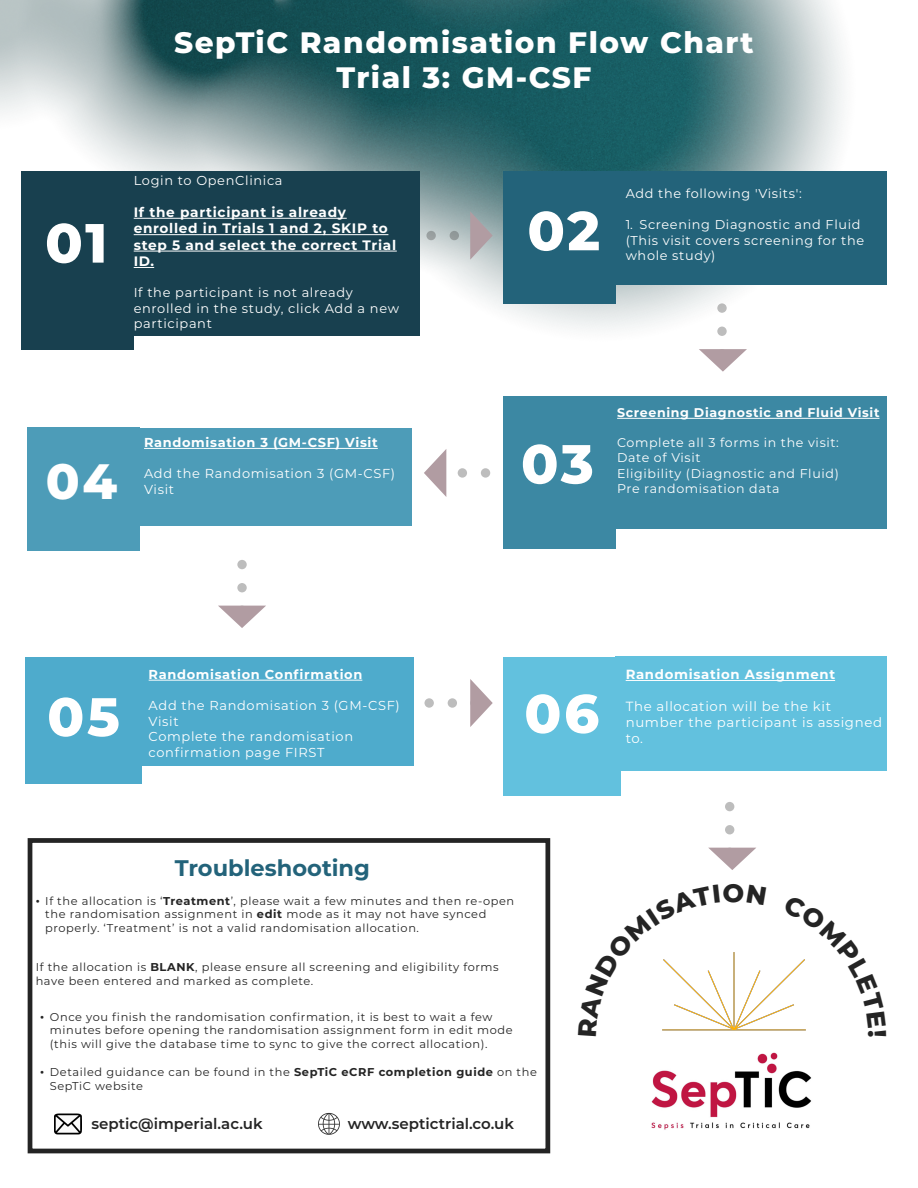
<style>
.page{position:relative;width:918px;height:1188px;background:#fff}
.page>*{position:absolute;margin:0;border:0;box-sizing:border-box;transform-origin:0 0}
.t1{font:800 55.05px "Montserrat";color:#fff}
.t2{font:800 54.75px "Montserrat";color:#fff}
.t3{font:800 54.15px "Montserrat";color:#fff}
.t4{font:800 54px "Montserrat";color:#fff}
.t5{font:800 49.65px "Montserrat";color:#fff}
.t6{font:800 29.55px/35.4px "Montserrat";letter-spacing:.05em;color:#fff;text-align:center}
.t7{font:700 22.5px "Montserrat";color:#23637a}
.t8{font:600 15px "Montserrat";color:#242424}
.t9{font:700 13.65px/16.4px "Montserrat";letter-spacing:.05em;color:#fff}
.t10{font:13.35px/15.9px "Montserrat";letter-spacing:.05em;color:#fff}
.t11{font:700 13.35px "Montserrat";letter-spacing:.05em;color:#fff}
.t12{font:12.9px/15.6px "Montserrat";letter-spacing:.05em;color:#fff}
.t13{font:700 12.9px "Montserrat";letter-spacing:.05em;color:#fff}
.t14{font:12.6px/15.1px "Montserrat";letter-spacing:.05em;color:#fff}
.t15{font:700 12.6px "Montserrat";letter-spacing:.05em;color:#fff}
.t16{font:11.4px/13.6px "Montserrat";letter-spacing:.05em;color:#242424}
.s1{font-family:"Times New Roman"}
.s2{font-weight:700}
</style>
<div class="page">
<img style="left:0;top:0;width:887px;height:664px">
<div style="left:132px;top:171px;width:288px;height:165px;background:#18404f"></div>
<div style="left:22px;top:171px;width:112px;height:178px;background:#18404f"></div>
<hr style="left:134px;top:218px;width:213px;height:1px;background:#fff">
<hr style="left:134px;top:234px;width:254px;height:1px;background:#fff">
<hr style="left:134px;top:251px;width:263px;height:1px;background:#fff">
<svg style="left:134px;top:267px;width:20px;height:1px"></svg>
<div style="left:717px;top:303px;width:10px;height:10px;background:#474747;border-radius:50%;opacity:.36"></div>
<div style="left:717px;top:327px;width:10px;height:9px;background:#474747;border-radius:50%;opacity:.36"></div>
<div style="left:614px;top:171px;width:273px;height:113px;background:#23637a"></div>
<div style="left:503px;top:171px;width:112px;height:132px;background:#23637a"></div>
<div style="left:614px;top:397px;width:273px;height:132px;background:#3c88a3"></div>
<div style="left:503px;top:397px;width:112px;height:152px;background:#3c88a3"></div>
<hr style="left:617px;top:418px;width:263px;height:1px;background:#fff">
<div style="left:139px;top:428px;width:273px;height:98px;background:#4d9cb8"></div>
<div style="left:28px;top:428px;width:112px;height:123px;background:#4d9cb8"></div>
<div style="left:237px;top:560px;width:10px;height:9px;background:#474747;border-radius:50%;opacity:.36"></div>
<div style="left:237px;top:583px;width:10px;height:9px;background:#474747;border-radius:50%;opacity:.36"></div>
<div style="left:141px;top:657px;width:273px;height:109px;background:#4eabcc"></div>
<div style="left:26px;top:657px;width:116px;height:126px;background:#4eabcc"></div>
<hr style="left:144px;top:448px;width:234px;height:1px;background:#fff">
<div style="left:615px;top:657px;width:272px;height:114px;background:#62c1de"></div>
<div style="left:503px;top:657px;width:117px;height:138px;background:#62c1de"></div>
<hr style="left:626px;top:680px;width:209px;height:1px;background:#fff">
<div style="left:28px;top:838px;width:522px;height:315px;border:5px solid #242424"></div>
<div style="left:426px;top:231px;width:10px;height:9px;background:#474747;border-radius:50%;opacity:.36"></div>
<div style="left:450px;top:231px;width:9px;height:9px;background:#92999a;border-radius:50%"></div>
<div style="left:481px;top:468px;width:9px;height:10px;background:#474747;border-radius:50%;opacity:.36"></div>
<div style="left:458px;top:468px;width:9px;height:10px;background:#474747;border-radius:50%;opacity:.36"></div>
<div style="left:424px;top:698px;width:10px;height:10px;background:#474747;border-radius:50%;opacity:.36"></div>
<div style="left:448px;top:698px;width:9px;height:10px;background:#474747;border-radius:50%;opacity:.36"></div>
<div style="left:725px;top:802px;width:9px;height:9px;background:#bdbdbd;border-radius:50%"></div>
<div style="left:725px;top:825px;width:9px;height:9px;background:#bdbdbd;border-radius:50%"></div>
<img style="left:766px;top:980px;width:17px;height:51px">
<img style="left:54px;top:1114px;width:28px;height:20px">
<img style="left:651px;top:1052px;width:161px;height:78px">
<img style="left:318px;top:1112px;width:22px;height:23px">
<svg style="left:470px;top:211px;width:23px;height:49px"></svg>
<svg style="left:699px;top:349px;width:48px;height:23px"></svg>
<svg style="left:424px;top:449px;width:22px;height:48px"></svg>
<svg style="left:218px;top:606px;width:48px;height:22px"></svg>
<svg style="left:470px;top:679px;width:23px;height:48px"></svg>
<svg style="left:709px;top:848px;width:47px;height:22px"></svg>
<hr style="left:149px;top:680px;width:213px;height:1px;background:#fff">
<svg style="left:662px;top:952px;width:104px;height:79px"></svg>
<svg style="left:783px;top:959px;width:23px;height:72px"></svg>
<h3 class="t6" style="left:174px;top:23px;width:581px">SepTiC Randomisation Flow Chart<br>Trial 3: GM-CSF</h3>
<h1 class="t1" style="left:45px;top:203px;width:64px">01</h1>
<p class="t12" style="left:134px;top:172px;width:150px">Login to OpenClinica</p>
<p class="t9" style="left:134px;top:203px;width:264px">If the participant is already enrolled in Trials 1 and 2, SKIP to step 5 and select the correct Trial<br>ID.</p>
<p class="t12" style="left:134px;top:284px;width:267px">If the participant is not already enrolled in the study, click Add a new participant</p>
<h3 class="t5" style="left:46px;top:445px;width:73px">04</h3>
<p class="t13" style="left:144px;top:433px;width:235px">Randomisation 3 (GM-CSF) Visit</p>
<p class="t12" style="left:144px;top:465px;width:253px">Add the Randomisation 3 (GM-CSF)<br>Visit</p>
<h2 class="t2" style="left:527px;top:191px;width:74px">02</h2>
<p class="t12" style="left:626px;top:186px;width:178px">Add the following 'Visits':</p>
<p class="t12" style="left:626px;top:216px;width:240px">1. Screening Diagnostic and Fluid (This visit covers screening for the whole study)</p>
<h2 class="t2" style="left:521px;top:424px;width:74px">03</h2>
<p class="t15" style="left:617px;top:403px;width:264px">Screening Diagnostic and Fluid Visit</p>
<p class="t14" style="left:617px;top:435px;width:223px">Complete all 3 forms in the visit:<br>Date of Visit<br>Eligibility (Diagnostic and Fluid)</p>
<p class="t14" style="left:617px;top:480px;width:164px">Pre randomisation data</p>
<h3 class="t4" style="left:47px;top:677px;width:74px">05</h3>
<p class="t13" style="left:149px;top:665px;width:215px">Randomisation Confirmation</p>
<p class="t12" style="left:149px;top:697px;width:253px">Add the Randomisation 3 (GM-CSF)<br>Visit<br>Complete the randomisation confirmation page FIRST</p>
<h3 class="t3" style="left:524px;top:674px;width:76px">06</h3>
<p class="t11" style="left:626px;top:665px;width:211px">Randomisation Assignment</p>
<p class="t10" style="left:626px;top:698px;width:258px">The allocation will be the kit number the participant is assigned to.</p>
<h3 class="t7" style="left:175px;top:852px;width:197px">Troubleshooting</h3>
<p class="t16" style="left:45px;top:893px;width:470px;text-indent:-10px"><span class="s1">•</span> If the allocation is ‘<span class="s2">Treatment</span>’, please wait a few minutes and then re-open the randomisation assignment in <span class="s2">edit</span> mode as it may not have synced properly. ‘Treatment’ is not a valid randomisation allocation.</p>
<p class="t16" style="left:36px;top:960px;width:465px">If the allocation is <span class="s2">BLANK</span>, please ensure all screening and eligibility forms have been entered and marked as complete.</p>
<p class="t16" style="left:50px;top:1009px;width:464px;text-indent:-10px"><span class="s1">•</span> Once you finish the randomisation confirmation, it is best to wait a few minutes before opening the randomisation assignment form in edit mode (this will give the database time to sync to give the correct allocation).</p>
<p class="t16" style="left:50px;top:1065px;width:489px;text-indent:-10px"><span class="s1">•</span> Detailed guidance can be found in the <span class="s2">SepTiC eCRF completion guide</span> on the<br>SepTiC website</p>
<h3 class="t8" style="left:92px;top:1113px;width:173px">septic@imperial.ac.uk</h3>
<h3 class="t8" style="left:348px;top:1113px;width:168px">www.septictrial.co.uk</h3>
</div>
